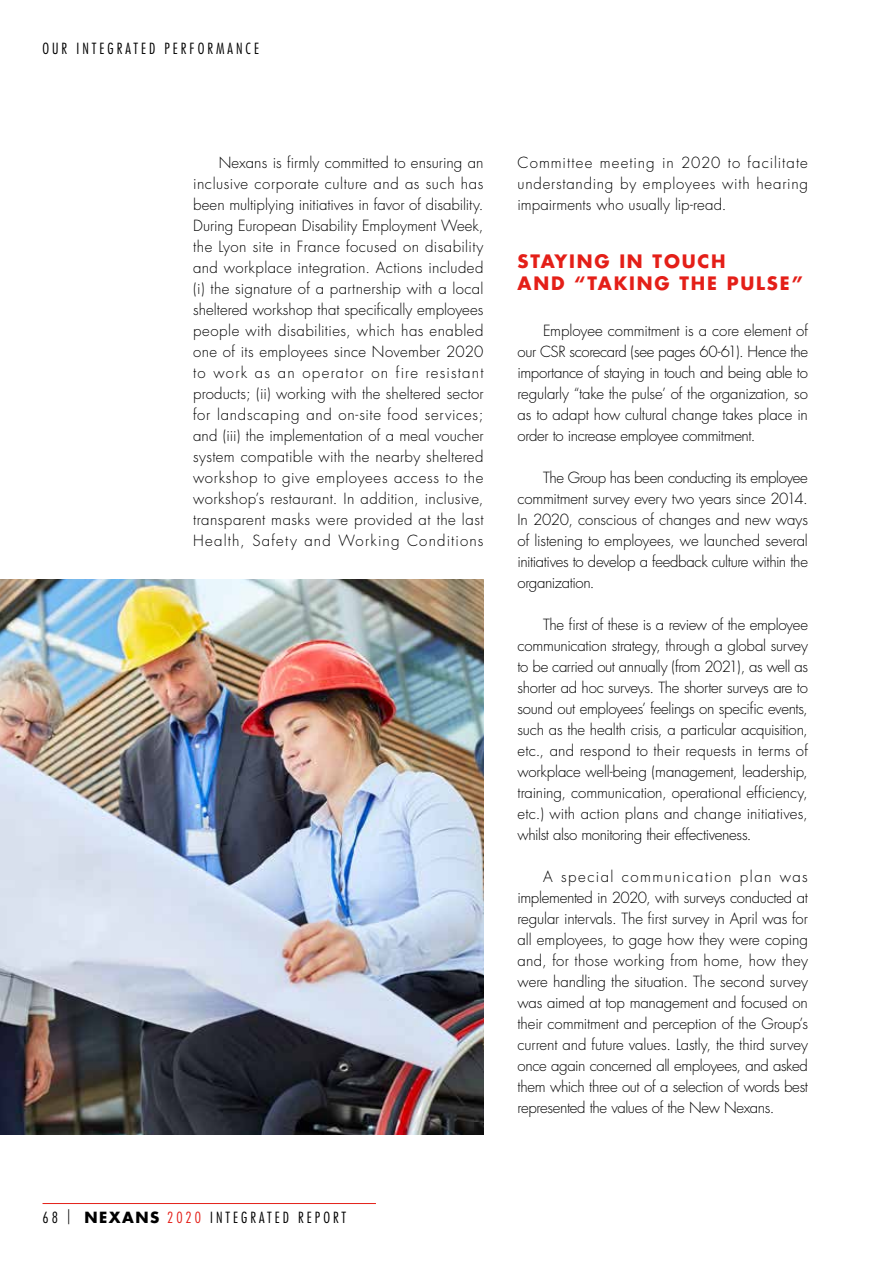
<style>
.page{position:relative;width:893px;height:1263px;background:#fff}
.page>*{position:absolute;margin:0;border:0;box-sizing:border-box;transform-origin:0 0}
.t1{font:700 18px/21.6px "Futura LT";letter-spacing:.1em;color:#e41f18}
.t2{font:300 15px/21px "Futura";letter-spacing:-.02em;color:#000;text-align:justify}
.t3{font:300 condensed 15px "Futura";letter-spacing:.2em;color:#000}
.s1{font-family:"Futura LT";font-weight:700;font-stretch:normal}
.s2{color:#e41f18}
</style>
<div class="page">
<hr style="left:43px;top:1203px;width:333px;height:1px;background:#e41f18">
<img style="left:0;top:579px;width:484px;height:555px">
<p class="t3" style="left:43px;top:40px;width:218px">OUR INTEGRATED PERFORMANCE</p>
<p class="t2" style="left:193px;top:152px;width:292px;text-indent:26px">Nexans is firmly committed to ensuring an inclusive corporate culture and as such has been multiplying initiatives in favor of disability.<br>During European Disability Employment Week, the Lyon site in France focused on disability and workplace integration. Actions included (i) the signature of a partnership with a local sheltered workshop that specifically employees people with disabilities, which has enabled one of its employees since November 2020 to work as an operator on fire resistant products; (ii) working with the sheltered sector for landscaping and on-site food services; and (iii) the implementation of a meal voucher system compatible with the nearby sheltered workshop to give employees access to the workshop’s restaurant. In addition, inclusive, transparent masks were provided at the last Health, Safety and Working Conditions</p>
<p class="t2" style="left:518px;top:152px;width:292px">Committee meeting in 2020 to facilitate understanding by employees with hearing impairments who usually lip-read.</p>
<p class="t1" style="left:518px;top:251px;width:287px">STAYING IN TOUCH<br>AND “TAKING THE PULSE”</p>
<p class="t2" style="left:518px;top:320px;width:292px;text-indent:26px">Employee commitment is a core element of our CSR scorecard (see pages 60-61). Hence the importance of staying in touch and being able to regularly “take the pulse’ of the organization, so as to adapt how cultural change takes place in order to increase employee commitment.</p>
<p class="t2" style="left:518px;top:467px;width:292px;text-indent:26px">The Group has been conducting its employee commitment survey every two years since 2014.<br>In 2020, conscious of changes and new ways of listening to employees, we launched several initiatives to develop a feedback culture within the organization.</p>
<p class="t2" style="left:518px;top:614px;width:292px;text-indent:26px">The first of these is a review of the employee communication strategy, through a global survey to be carried out annually (from 2021), as well as shorter ad hoc surveys. The shorter surveys are to sound out employees’ feelings on specific events, such as the health crisis, a particular acquisition, etc., and respond to their requests in terms of workplace well-being (management, leadership, training, communication, operational efficiency, etc.) with action plans and change initiatives, whilst also monitoring their effectiveness.</p>
<p class="t2" style="left:518px;top:866px;width:292px;text-indent:26px">A special communication plan was implemented in 2020, with surveys conducted at regular intervals. The first survey in April was for all employees, to gage how they were coping and, for those working from home, how they were handling the situation. The second survey was aimed at top management and focused on their commitment and perception of the Group’s current and future values. Lastly, the third survey once again concerned all employees, and asked them which three out of a selection of words best represented the values of the New Nexans.</p>
<p class="t3" style="left:43px;top:1208px;width:305px">68 | <span class="s1">NEXANS</span> <span class="s2">2020</span> INTEGRATED REPORT</p>
</div>
